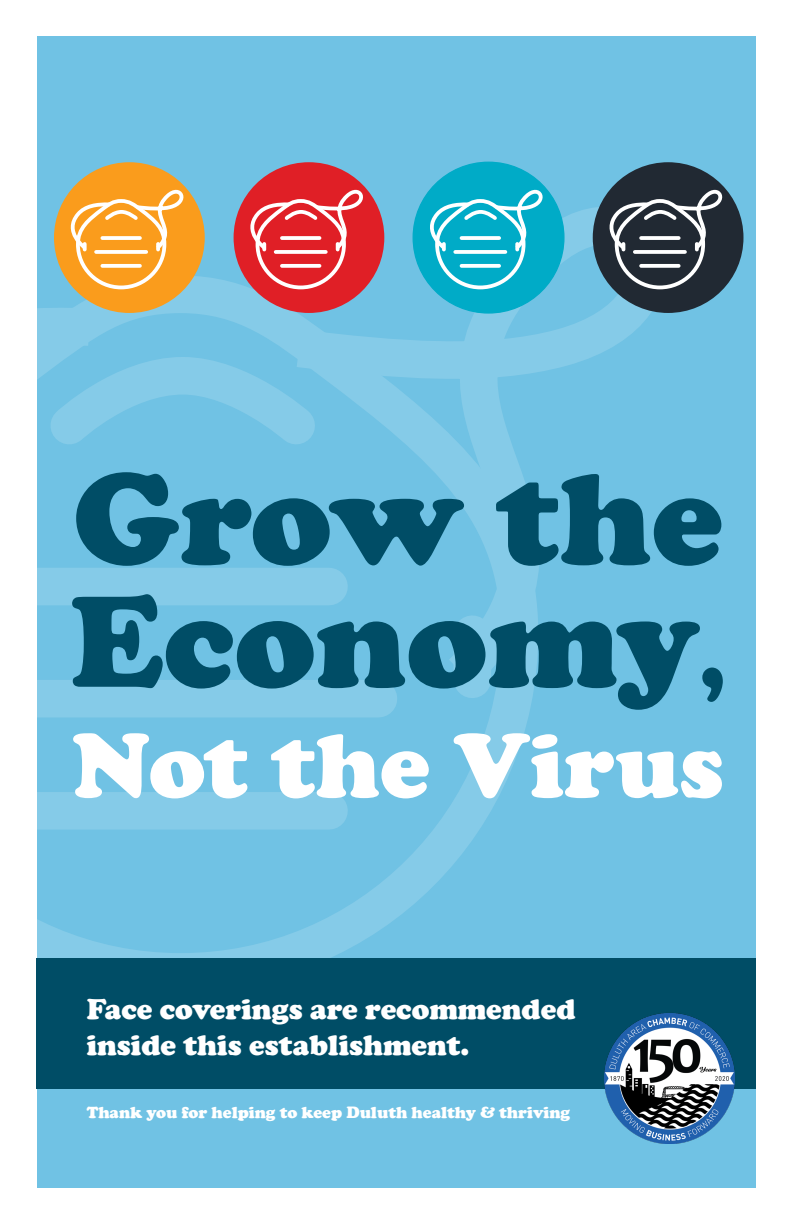
<style>
.page{position:relative;width:792px;height:1224px;background:#fff}
.page>*{position:absolute;margin:0;border:0;box-sizing:border-box;transform-origin:0 0}
.t1{font:900 135px "Cooper";color:#004d66}
.t2{font:900 94.5px "Cooper";color:#fff}
.t3{font:900 29.4px/35.3px "Cooper";color:#fff}
.t4{font:900 16.6px "Cooper";color:#fff}
.s1{font-size:85.9px}
</style>
<div class="page">
<div style="left:37px;top:36px;width:719px;height:1152px;background:#70c2e4"></div>
<svg style="left:37px;top:726px;width:489px;height:232px"></svg>
<svg style="left:37px;top:726px;width:473px;height:122px"></svg>
<svg style="left:37px;top:206px;width:622px;height:520px"></svg>
<div style="left:54px;top:162px;width:151px;height:151px;background:#fa9c1c;border-radius:50%"></div>
<svg style="left:63px;top:184px;width:131px;height:107px"></svg>
<div style="left:234px;top:162px;width:150px;height:151px;background:#e01f26;border-radius:50%"></div>
<svg style="left:242px;top:184px;width:132px;height:107px"></svg>
<div style="left:413px;top:162px;width:151px;height:151px;background:#00abc7;border-radius:50%"></div>
<svg style="left:422px;top:184px;width:131px;height:107px"></svg>
<div style="left:593px;top:162px;width:150px;height:151px;background:#212933;border-radius:50%"></div>
<svg style="left:602px;top:184px;width:131px;height:107px"></svg>
<div style="left:36px;top:958px;width:720px;height:131px;background:#004d66"></div>
<img style="left:604px;top:1013px;width:131px;height:131px">
<p class="t1" style="left:73px;top:440px;width:652px">Grow the</p>
<p class="t1" style="left:70px;top:563px;width:657px">Economy<span class="s1">,</span></p>
<p class="t2" style="left:72px;top:710px;width:654px">Not the Virus</p>
<p class="t3" style="left:87px;top:992px;width:490px">Face coverings are recommended inside this establishment.</p>
<p class="t4" style="left:87px;top:1103px;width:485px">Thank you for helping to keep Duluth healthy &amp; thriving</p>
</div>
